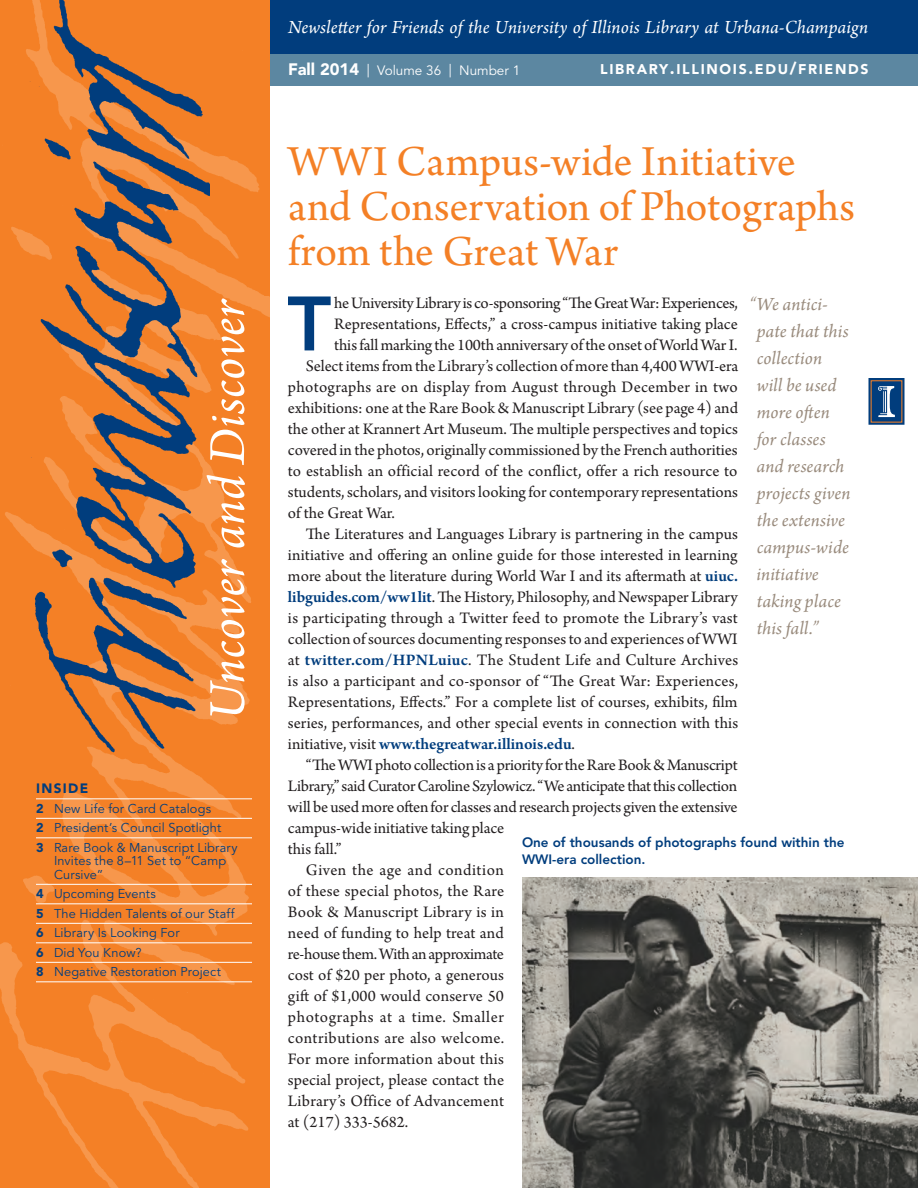
<style>
.page{position:relative;width:918px;height:1188px;background:#fff}
.page>*{position:absolute;margin:0;border:0;box-sizing:border-box;transform-origin:0 0}
.t1{font:800 76.2px "Avenir LT Std";color:#013d7d}
.t2{font:italic 54px "Arno Pro";color:#fff}
.t3{font:45px/45px "Arno Pro";letter-spacing:-.005em;color:#f48026}
.t4{font:italic 19.5px/27px "Arno Pro";letter-spacing:.005em;color:#998b7d}
.t5{font:italic 19.5px "Arno Pro";letter-spacing:.005em;color:#fff}
.t6{font:16.8px "Arno Pro";color:#231f20}
.t7{font:16.8px "Arno Pro";letter-spacing:-.02em;color:#231f20}
.t8{font:16.8px "Arno Pro";letter-spacing:.02em;color:#231f20}
.t9{font:16.8px "Arno Pro";letter-spacing:.03em;color:#231f20}
.t10{font:600 16.8px "Arno Pro";color:#013d7d}
.t11{font:16.8px "Arno Pro";letter-spacing:-.025em;color:#231f20}
.t12{font:16.8px "Arno Pro";letter-spacing:.025em;color:#231f20}
.t13{font:14.1px "Avenir LT Std Black SC850";letter-spacing:.12em;color:#fff}
.t14{font:800 13.5px/16.5px "Avenir LT Std";color:#013d7d}
.t15{font:13.5px "Avenir LT Std";color:#fff}
.t16{font:900 13.5px "Avenir LT Std";letter-spacing:.1em;color:#013d7d}
.t17{font:12.75px/19.5px "Avenir LT Std";letter-spacing:.01em;color:#013d7d}
.s1{font-weight:900}
.s2{font-weight:900;font-size:16.5px}
.s3{font-size:16.5px}
.s4{font-weight:600;color:#013d7d}
.s5{font-weight:400;color:#231f20}
</style>
<div class="page">
<div style="left:270px;top:54px;width:648px;height:32px;background:#5c87a1"></div>
<div style="left:270px;top:0;width:648px;height:54px;background:#013d7d"></div>
<img style="left:0;top:0;width:270px;height:1188px">
<img style="left:29px;top:0;width:180px;height:756px">
<div style="left:868px;top:378px;width:36px;height:47px;border:3px solid #013d7d"></div>
<div style="left:871px;top:380px;width:31px;height:43px;background:#013d7d"></div>
<svg style="left:878px;top:386px;width:17px;height:31px"></svg>
<img style="left:522px;top:878px;width:396px;height:310px">
<hr style="left:36px;top:798px;width:216px;height:1px;background:#fff">
<hr style="left:36px;top:818px;width:216px;height:1px;background:#fff">
<hr style="left:36px;top:837px;width:216px;height:1px;background:#fff">
<hr style="left:36px;top:884px;width:216px;height:1px;background:#fff">
<hr style="left:36px;top:903px;width:216px;height:1px;background:#fff">
<hr style="left:36px;top:923px;width:216px;height:1px;background:#fff">
<hr style="left:36px;top:942px;width:216px;height:1px;background:#fff">
<hr style="left:36px;top:962px;width:216px;height:1px;background:#fff">
<hr style="left:36px;top:981px;width:216px;height:1px;background:#fff">
<h2 class="t2" style="left:196px;top:720px;width:423px;rotate:-90deg">Uncover and Discover</h2>
<p class="t16" style="left:36px;top:780px;width:54px">INSIDE</p>
<p class="t17" style="left:36px;top:799px;width:203px"><span class="s1">2</span> New Life for Card Catalogs<br><span class="s1">2</span> President’s Council Spotlight<br><span class="s1">3</span> Rare Book &amp; Manuscript Library</p>
<p class="t17" style="left:54px;top:854px;width:174px;line-height:13.5px">Invites the 8–11 Set to “Camp<br>Cursive”</p>
<p class="t17" style="left:36px;top:884px;width:200px"><span class="s1">4</span> Upcoming Events<br><span class="s1">5</span> The Hidden Talents of our Staff<br><span class="s1">6</span> Library Is Looking For<br><span class="s1">6</span> Did You Know?<br><span class="s1">8</span> Negative Restoration Project</p>
<p class="t5" style="left:288px;top:16px;width:582px">Newsletter for Friends of the University of Illinois Library at Urbana-Champaign</p>
<p class="t15" style="left:288px;top:63px;width:234px"><span class="s2">FALL 2014</span> | Volume 36 | Number 1</p>
<p class="t13" style="left:600px;top:61px;width:270px">LIBRARY<span class="s3">.</span>ILLINOIS<span class="s3">.</span>EDU<span class="s3">/</span>FRIENDS</p>
<h3 class="t3" style="left:288px;top:141px;width:569px">WWI Campus-wide Initiative and Conservation of Photographs from the Great War</h3>
<h1 class="t1" style="left:287px;top:279px;width:45px">T</h1>
<p class="t7" style="left:334px;top:294px;width:405px">he University Library is co-sponsoring “The Great War: Experiences,</p>
<p class="t4" style="left:756px;top:292px;width:96px;text-indent:-7px">“We antici&shy;pate that this collection will be used more often for classes and research projects given the extensive campus-wide initiative taking place this fall.”</p>
<p class="t6" style="left:334px;top:315px;width:405px">Representations, Effects,” a cross-campus initiative taking place</p>
<p class="t6" style="left:334px;top:336px;width:405px">this fall marking the 100th anniversary of the onset of World War I.</p>
<p class="t6" style="left:306px;top:357px;width:434px">Select items from the Library’s collection of more than 4,400 WWI-era</p>
<p class="t8" style="left:288px;top:378px;width:451px">photographs are on display from August through December in two</p>
<p class="t6" style="left:288px;top:399px;width:452px">exhibitions: one at the Rare Book &amp; Manuscript Library (see page 4) and</p>
<p class="t6" style="left:288px;top:420px;width:451px">the other at Krannert Art Museum. The multiple perspectives and topics</p>
<p class="t6" style="left:288px;top:441px;width:451px">covered in the photos, originally commissioned by the French authorities</p>
<p class="t6" style="left:288px;top:462px;width:451px">to establish an official record of the conflict, offer a rich resource to</p>
<p class="t6" style="left:288px;top:483px;width:451px">students, scholars, and visitors looking for contemporary representations</p>
<p class="t6" style="left:288px;top:504px;width:108px">of the Great War.</p>
<p class="t6" style="left:306px;top:525px;width:433px">The Literatures and Languages Library is partnering in the campus</p>
<p class="t6" style="left:288px;top:546px;width:451px">initiative and offering an online guide for those interested in learning</p>
<p class="t6" style="left:288px;top:567px;width:451px">more about the literature during World War I and its aftermath at <span class="s4">uiuc.</span></p>
<p class="t6" style="left:288px;top:588px;width:451px"><span class="s4">libguides.com/ww1lit</span>. The History, Philosophy, and Newspaper Library</p>
<p class="t6" style="left:288px;top:609px;width:451px">is participating through a Twitter feed to promote the Library’s vast</p>
<p class="t6" style="left:288px;top:630px;width:451px">collection of sources documenting responses to and experiences of WWI</p>
<p class="t8" style="left:288px;top:651px;width:452px">at <span class="s4">twitter.com/HPNLuiuc</span>. The Student Life and Culture Archives</p>
<p class="t6" style="left:288px;top:672px;width:452px">is also a participant and co-sponsor of “The Great War: Experiences,</p>
<p class="t6" style="left:288px;top:693px;width:451px">Representations, Effects.” For a complete list of courses, exhibits, film</p>
<p class="t6" style="left:288px;top:714px;width:452px">series, performances, and other special events in connection with this</p>
<p class="t10" style="left:288px;top:735px;width:289px"><span class="s5">initiative, visit</span> www.thegreatwar.illinois.edu<span class="s5">.</span></p>
<p class="t6" style="left:306px;top:756px;width:433px">“The WWI photo collection is a priority for the Rare Book &amp; Manuscript</p>
<p class="t7" style="left:288px;top:777px;width:451px">Library,” said Curator Caroline Szylowicz. “We anticipate that this collection</p>
<p class="t6" style="left:288px;top:798px;width:451px">will be used more often for classes and research projects given the extensive</p>
<p class="t6" style="left:288px;top:819px;width:218px">campus-wide initiative taking place</p>
<p class="t6" style="left:288px;top:840px;width:55px">this fall.”</p>
<p class="t9" style="left:306px;top:861px;width:199px">Given the age and condition</p>
<p class="t6" style="left:288px;top:882px;width:218px">of these special photos, the Rare</p>
<p class="t6" style="left:288px;top:903px;width:217px">Book &amp; Manuscript Library is in</p>
<p class="t6" style="left:288px;top:924px;width:217px">need of funding to help treat and</p>
<p class="t11" style="left:288px;top:945px;width:217px">re-house them. With an approximate</p>
<p class="t6" style="left:288px;top:966px;width:217px">cost of $20 per photo, a generous</p>
<p class="t6" style="left:288px;top:987px;width:217px">gift of $1,000 would conserve 50</p>
<p class="t9" style="left:288px;top:1008px;width:217px">photographs at a time. Smaller</p>
<p class="t12" style="left:288px;top:1029px;width:218px">contributions are also welcome.</p>
<p class="t6" style="left:288px;top:1050px;width:218px">For more information about this</p>
<p class="t6" style="left:288px;top:1071px;width:218px">special project, please contact the</p>
<p class="t6" style="left:288px;top:1092px;width:218px">Library’s Office of Advancement</p>
<p class="t6" style="left:288px;top:1113px;width:122px">at (217) 333-5682.</p>
<p class="t14" style="left:522px;top:834px;width:324px">One of thousands of photographs found within the<br>WWI-era collection.</p>
</div>
